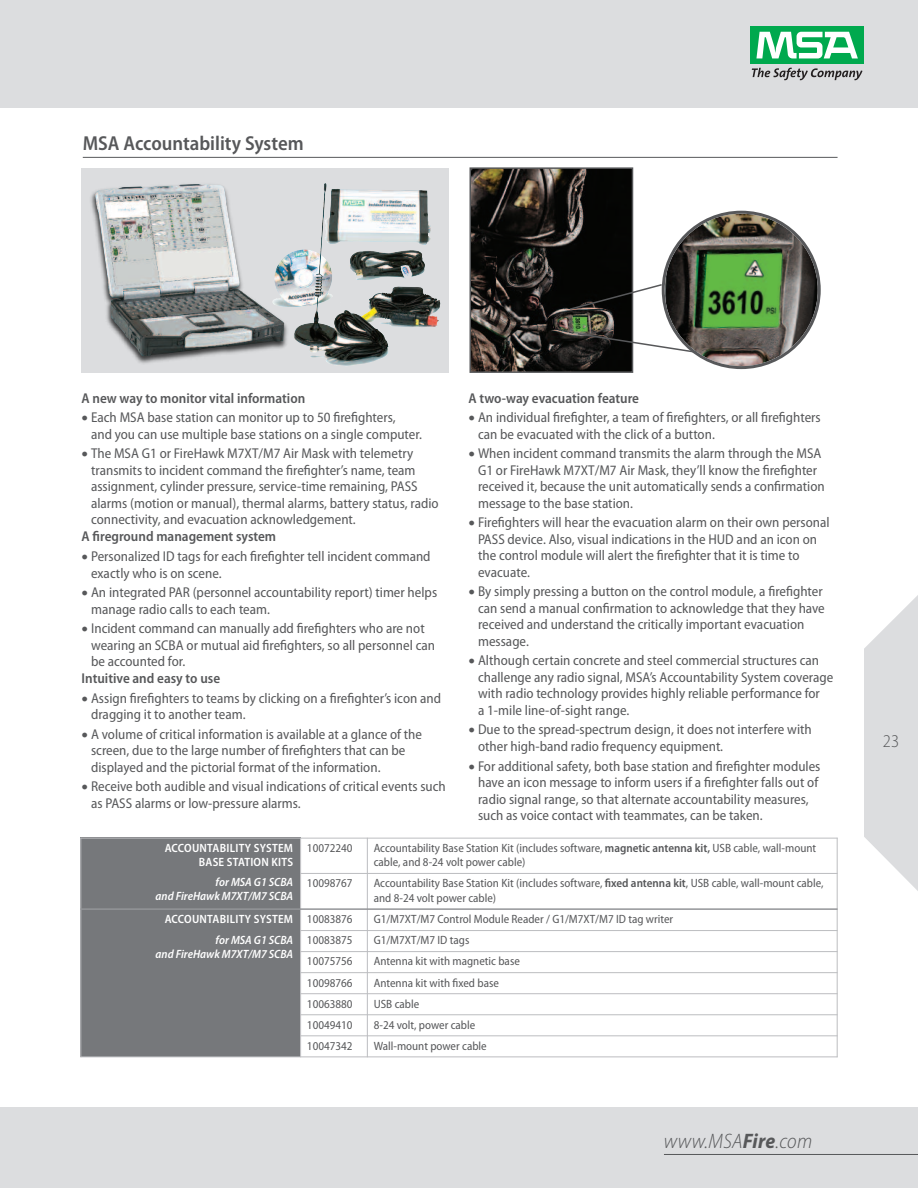
<style>
.page{position:relative;width:918px;height:1188px;background:#fff}
.page>*{position:absolute;margin:0;border:0;box-sizing:border-box;transform-origin:0 0}
.t1{font:italic 300 semi-condensed 21px "Myriad Pro";letter-spacing:.01em;color:#57585a}
.t2{font:600 semi-condensed 20.25px "Myriad Pro";color:#57585a}
.t3{font:300 semi-condensed 18px "Myriad Pro";color:#57585a}
.t4{font:semi-condensed 14.25px/16.5px "Myriad Pro";color:#57585a}
.t5{font:600 semi-condensed 14.25px "Myriad Pro";color:#57585a}
.t6{font:semi-condensed 12px/14.4px "Myriad Pro";color:#57585a}
.t7{font:italic 600 semi-condensed 12px/13.5px "Myriad Pro";color:#fff;text-align:right}
.t8{font:600 semi-condensed 12px/13.5px "Myriad Pro";letter-spacing:.02em;color:#fff;text-align:right}
.s1{font-weight:300;font-size:27px}
.s2{font-weight:600}
.s3{font-weight:700}
</style>
<div class="page">
<div style="left:1px;top:1107px;width:917px;height:81px;background:#dcdddf"></div>
<div style="left:0;top:0;width:918px;height:108px;background:#dcdddf"></div>
<div style="left:751px;top:26px;width:113px;height:38px;background:#00a94e"></div>
<svg style="left:756px;top:32px;width:102px;height:26px"></svg>
<svg style="left:752px;top:68px;width:111px;height:12px"></svg>
<svg style="left:864px;top:595px;width:54px;height:296px"></svg>
<hr style="left:664px;top:1154px;width:254px;height:1px;background:#57585a">
<hr style="left:0;top:1107px;width:1px;height:81px;background:#dcdddf">
<hr style="left:83px;top:157px;width:755px;height:1px;background:#57585a">
<div style="left:80px;top:838px;width:221px;height:71px;background:#76787b"></div>
<div style="left:80px;top:909px;width:221px;height:148px;background:#76787b"></div>
<hr style="left:80px;top:838px;width:1px;height:219px;background:#bcbdc0">
<hr style="left:300px;top:838px;width:1px;height:219px;background:#bcbdc0">
<hr style="left:367px;top:838px;width:1px;height:219px;background:#bcbdc0">
<hr style="left:837px;top:838px;width:1px;height:219px;background:#bcbdc0">
<hr style="left:80px;top:838px;width:758px;height:1px;background:#bcbdc0">
<hr style="left:300px;top:873px;width:538px;height:1px;background:#bcbdc0">
<hr style="left:80px;top:908px;width:758px;height:2px;background:#939598">
<hr style="left:300px;top:930px;width:538px;height:1px;background:#bcbdc0">
<hr style="left:300px;top:951px;width:538px;height:1px;background:#bcbdc0">
<hr style="left:300px;top:972px;width:538px;height:1px;background:#bcbdc0">
<hr style="left:300px;top:993px;width:538px;height:1px;background:#bcbdc0">
<hr style="left:300px;top:1014px;width:538px;height:1px;background:#bcbdc0">
<hr style="left:300px;top:1035px;width:538px;height:1px;background:#bcbdc0">
<hr style="left:80px;top:1057px;width:758px;height:1px;background:#bcbdc0">
<svg style="left:82px;top:168px;width:367px;height:205px;background:#acafae"></svg>
<img style="left:327px;top:189px;width:104px;height:33px">
<img style="left:327px;top:256px;width:14px;height:49px">
<img style="left:83px;top:173px;width:212px;height:199px">
<img style="left:95px;top:184px;width:189px;height:173px">
<img style="left:293px;top:183px;width:34px;height:145px">
<img style="left:473px;top:170px;width:157px;height:200px">
<div style="left:470px;top:167px;width:163px;height:206px;border:2px solid #57585a"></div>
<img style="left:568px;top:211px;width:253px;height:158px">
<h2 class="t2" style="left:83px;top:136px;width:222px">MSA Accountability System</h2>
<p class="t5" style="left:82px;top:393px;width:225px">A new way to monitor vital information</p>
<p class="t4" style="left:91px;top:411px;width:332px;text-indent:-10px"><span class="s1">•</span> Each MSA base station can monitor up to 50 firefighters,<br>and you can use multiple base stations on a single computer.</p>
<p class="t4" style="left:91px;top:447px;width:349px;text-indent:-10px"><span class="s1">•</span> The MSA G1 or FireHawk M7XT/M7 Air Mask with telemetry transmits to incident command the firefighter’s name, team assignment, cylinder pressure, service-time remaining, PASS alarms (motion or manual), thermal alarms, battery status, radio connectivity, and evacuation acknowledgement.</p>
<p class="t5" style="left:82px;top:531px;width:196px">A fireground management system</p>
<p class="t4" style="left:91px;top:549px;width:341px;text-indent:-10px"><span class="s1">•</span> Personalized ID tags for each firefighter tell incident command exactly who is on scene.</p>
<p class="t4" style="left:91px;top:585px;width:348px;text-indent:-10px"><span class="s1">•</span> An integrated PAR (personnel accountability report) timer helps manage radio calls to each team.</p>
<p class="t4" style="left:91px;top:621px;width:346px;text-indent:-10px"><span class="s1">•</span> Incident command can manually add firefighters who are not wearing an SCBA or mutual aid firefighters, so all personnel can be accounted for.</p>
<p class="t5" style="left:82px;top:673px;width:140px">Intuitive and easy to use</p>
<p class="t4" style="left:91px;top:691px;width:352px;text-indent:-10px"><span class="s1">•</span> Assign firefighters to teams by clicking on a firefighter’s icon and dragging it to another team.</p>
<p class="t4" style="left:91px;top:727px;width:332px;text-indent:-10px"><span class="s1">•</span> A volume of critical information is available at a glance of the screen, due to the large number of firefighters that can be displayed and the pictorial format of the information.</p>
<p class="t4" style="left:91px;top:779px;width:356px;text-indent:-10px"><span class="s1">•</span> Receive both audible and visual indications of critical events such as PASS alarms or low-pressure alarms.</p>
<p class="t5" style="left:469px;top:393px;width:172px">A two-way evacuation feature</p>
<p class="t4" style="left:478px;top:411px;width:344px;text-indent:-10px"><span class="s1">•</span> An individual firefighter, a team of firefighters, or all firefighters can be evacuated with the click of a button.</p>
<p class="t4" style="left:478px;top:447px;width:348px;text-indent:-10px"><span class="s1">•</span> When incident command transmits the alarm through the MSA G1 or FireHawk M7XT/M7 Air Mask, they’ll know the firefighter received it, because the unit automatically sends a confirmation message to the base station.</p>
<p class="t4" style="left:478px;top:516px;width:353px;text-indent:-10px"><span class="s1">•</span> Firefighters will hear the evacuation alarm on their own personal PASS device. Also, visual indications in the HUD and an icon on the control module will alert the firefighter that it is time to evacuate.</p>
<p class="t4" style="left:478px;top:585px;width:348px;text-indent:-10px"><span class="s1">•</span> By simply pressing a button on the control module, a firefighter can send a manual confirmation to acknowledge that they have received and understand the critically important evacuation message.</p>
<p class="t4" style="left:478px;top:654px;width:357px;text-indent:-10px"><span class="s1">•</span> Although certain concrete and steel commercial structures can challenge any radio signal, MSA’s Accountability System coverage with radio technology provides highly reliable performance for<br>a 1-mile line-of-sight range.</p>
<p class="t4" style="left:478px;top:723px;width:335px;text-indent:-10px"><span class="s1">•</span> Due to the spread-spectrum design, it does not interfere with other high-band radio frequency equipment.</p>
<p class="t4" style="left:478px;top:759px;width:344px;text-indent:-10px"><span class="s1">•</span> For additional safety, both base station and firefighter modules have an icon message to inform users if a firefighter falls out of radio signal range, so that alternate accountability measures, such as voice contact with teammates, can be taken.</p>
<p class="t8" style="left:165px;top:842px;width:130px">ACCOUNTABILITY SYSTEM<br>BASE STATION KITS</p>
<p class="t7" style="left:156px;top:877px;width:139px">for MSA G1 SCBA<br>and FireHawk M7XT/M7 SCBA</p>
<p class="t8" style="left:165px;top:914px;width:130px">ACCOUNTABILITY SYSTEM</p>
<p class="t7" style="left:156px;top:935px;width:139px">for MSA G1 SCBA<br>and FireHawk M7XT/M7 SCBA</p>
<p class="t6" style="left:307px;top:842px;width:47px">10072240</p>
<p class="t6" style="left:374px;top:842px;width:444px">Accountability Base Station Kit (includes software, <span class="s2">magnetic antenna kit,</span> USB cable, wall-mount cable, and 8-24 volt power cable)</p>
<p class="t6" style="left:307px;top:877px;width:47px">10098767</p>
<p class="t6" style="left:374px;top:877px;width:451px">Accountability Base Station Kit (includes software, <span class="s2">fixed antenna kit</span>, USB cable, wall-mount cable, and 8-24 volt power cable)</p>
<p class="t6" style="left:307px;top:913px;width:47px">10083876</p>
<p class="t6" style="left:374px;top:913px;width:301px">G1/M7XT/M7 Control Module Reader / G1/M7XT/M7 ID tag writer</p>
<p class="t6" style="left:307px;top:934px;width:47px">10083875</p>
<p class="t6" style="left:374px;top:934px;width:97px">G1/M7XT/M7 ID tags</p>
<p class="t6" style="left:307px;top:955px;width:47px">10075756</p>
<p class="t6" style="left:374px;top:955px;width:148px">Antenna kit with magnetic base</p>
<p class="t6" style="left:307px;top:976px;width:47px">10098766</p>
<p class="t6" style="left:374px;top:976px;width:127px">Antenna kit with fixed base</p>
<p class="t6" style="left:307px;top:997px;width:47px">10063880</p>
<p class="t6" style="left:374px;top:997px;width:47px">USB cable</p>
<p class="t6" style="left:307px;top:1018px;width:47px">10049410</p>
<p class="t6" style="left:374px;top:1018px;width:103px">8-24 volt, power cable</p>
<p class="t6" style="left:307px;top:1039px;width:47px">10047342</p>
<p class="t6" style="left:374px;top:1039px;width:115px">Wall-mount power cable</p>
<h1 class="t1" style="left:664px;top:1133px;width:150px">www.MSA<span class="s3">Fire</span>.com</h1>
<p class="t3" style="left:883px;top:734px;width:18px">23</p>
</div>
